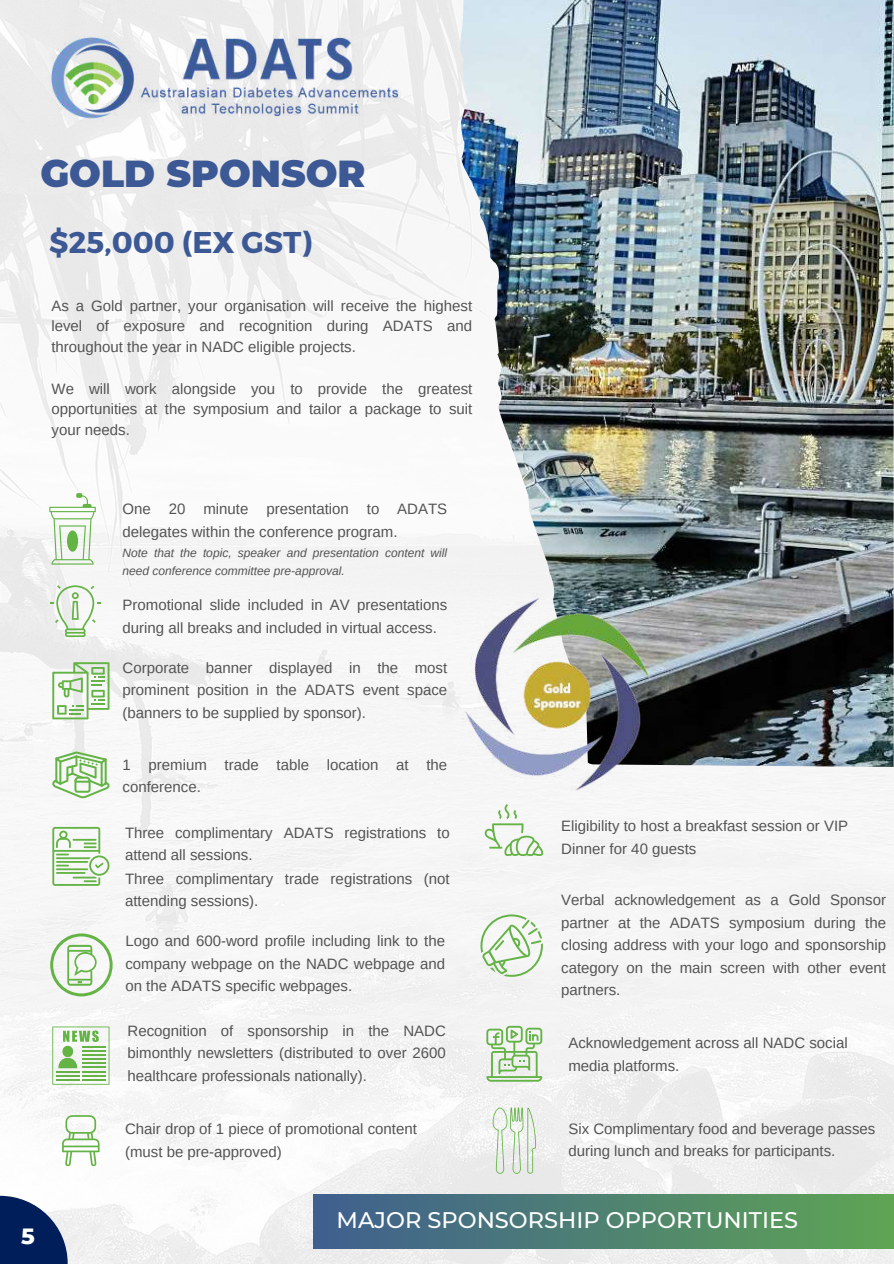
<style>
.page{position:relative;width:894px;height:1264px;background:#fff}
.page>*{position:absolute;margin:0;border:0;box-sizing:border-box;transform-origin:0 0}
.t1{font:900 37.5px "Montserrat";color:#3c5995}
.t2{font:700 30px "Montserrat";color:#3c5995}
.t3{font:500 22.5px "Montserrat";color:#fff}
.t4{font:800 22.5px "Montserrat";color:#fff}
.t5{font:15px/22.5px "Arimo";color:#545454}
.t6{font:italic 12px/18px "Arimo";color:#545454}
</style>
<div class="page">
<img style="left:0;top:0;width:893px;height:1263px">
<img style="left:444px;top:0;width:449px;height:767px">
<img style="left:30px;top:21px;width:394px;height:111px">
<div style="left:314px;top:1194px;width:579px;height:54px;background:linear-gradient(to right,#3f5f90,#5fa553)"></div>
<svg style="left:480px;top:914px;width:62px;height:62px"></svg>
<svg style="left:486px;top:1025px;width:56px;height:56px"></svg>
<svg style="left:492px;top:1107px;width:44px;height:66px"></svg>
<svg style="left:0;top:1195px;width:68px;height:68px;fill:#001f5a"></svg>
<svg style="left:50px;top:585px;width:50px;height:52px"></svg>
<svg style="left:52px;top:662px;width:57px;height:57px"></svg>
<svg style="left:52px;top:751px;width:57px;height:47px"></svg>
<svg style="left:52px;top:827px;width:57px;height:58px"></svg>
<svg style="left:50px;top:933px;width:62px;height:63px"></svg>
<svg style="left:49px;top:493px;width:46px;height:71px"></svg>
<div style="left:67px;top:530px;width:11px;height:21px;background:#63b345;border-radius:50%"></div>
<svg style="left:52px;top:1026px;width:57px;height:58px"></svg>
<img style="left:446px;top:588px;width:212px;height:215px">
<svg style="left:62px;top:1115px;width:37px;height:50px"></svg>
<svg style="left:484px;top:804px;width:60px;height:51px"></svg>
<h1 class="t1" style="left:40px;top:151px;width:326px">GOLD SPONSOR</h1>
<h2 class="t2" style="left:49px;top:222px;width:264px">$25,000 (EX GST)</h2>
<p class="t5" style="left:51px;top:296px;width:422px;line-height:20.2px;text-align:justify">As a Gold partner, your organisation will receive the highest level of exposure and recognition during ADATS and throughout the year in NADC eligible projects.</p>
<p class="t5" style="left:51px;top:378px;width:422px;line-height:20.2px;text-align:justify">We will work alongside you to provide the greatest opportunities at the symposium and tailor a package to suit your needs.</p>
<h3 class="t4" style="left:21px;top:1221px;width:15px">5</h3>
<p class="t5" style="left:122px;top:497px;width:326px;line-height:23px">One 20 minute presentation to ADATS delegates within the conference program.</p>
<p class="t6" style="left:122px;top:543px;width:326px">Note that the topic, speaker and presentation content will need conference committee pre-approval.</p>
<p class="t5" style="left:122px;top:594px;width:326px">Promotional slide included in AV presentations during all breaks and included in virtual access.</p>
<p class="t5" style="left:122px;top:656px;width:326px;text-align:justify">Corporate banner displayed in the most prominent position in the ADATS event space (banners to be supplied by sponsor).</p>
<p class="t5" style="left:122px;top:753px;width:326px">1 premium trade table location at the conference.</p>
<p class="t5" style="left:125px;top:820px;width:326px;line-height:23px">Three complimentary ADATS registrations to attend all sessions.<br>Three complimentary trade registrations (not attending sessions).</p>
<p class="t5" style="left:125px;top:929px;width:321px;text-align:justify">Logo and 600-word profile including link to the company webpage on the NADC webpage and on the ADATS specific webpages.</p>
<p class="t5" style="left:127px;top:1019px;width:320px;text-align:justify">Recognition of sponsorship in the NADC bimonthly newsletters (distributed to over 2600 healthcare professionals nationally).</p>
<p class="t5" style="left:125px;top:1117px;width:293px">Chair drop of 1 piece of promotional content (must be pre-approved)</p>
<p class="t5" style="left:561px;top:814px;width:288px">Eligibility to host a breakfast session or VIP<br>Dinner for 40 guests</p>
<p class="t5" style="left:561px;top:888px;width:326px;text-align:justify">Verbal acknowledgement as a Gold Sponsor partner at the ADATS symposium during the closing address with your logo and sponsorship category on the main screen with other event partners.</p>
<p class="t5" style="left:568px;top:1031px;width:281px">Acknowledgement across all NADC social media platforms.</p>
<p class="t5" style="left:568px;top:1117px;width:308px">Six Complimentary food and beverage passes during lunch and breaks for participants.</p>
<h3 class="t3" style="left:336px;top:1206px;width:463px">MAJOR SPONSORSHIP OPPORTUNITIES</h3>
</div>
